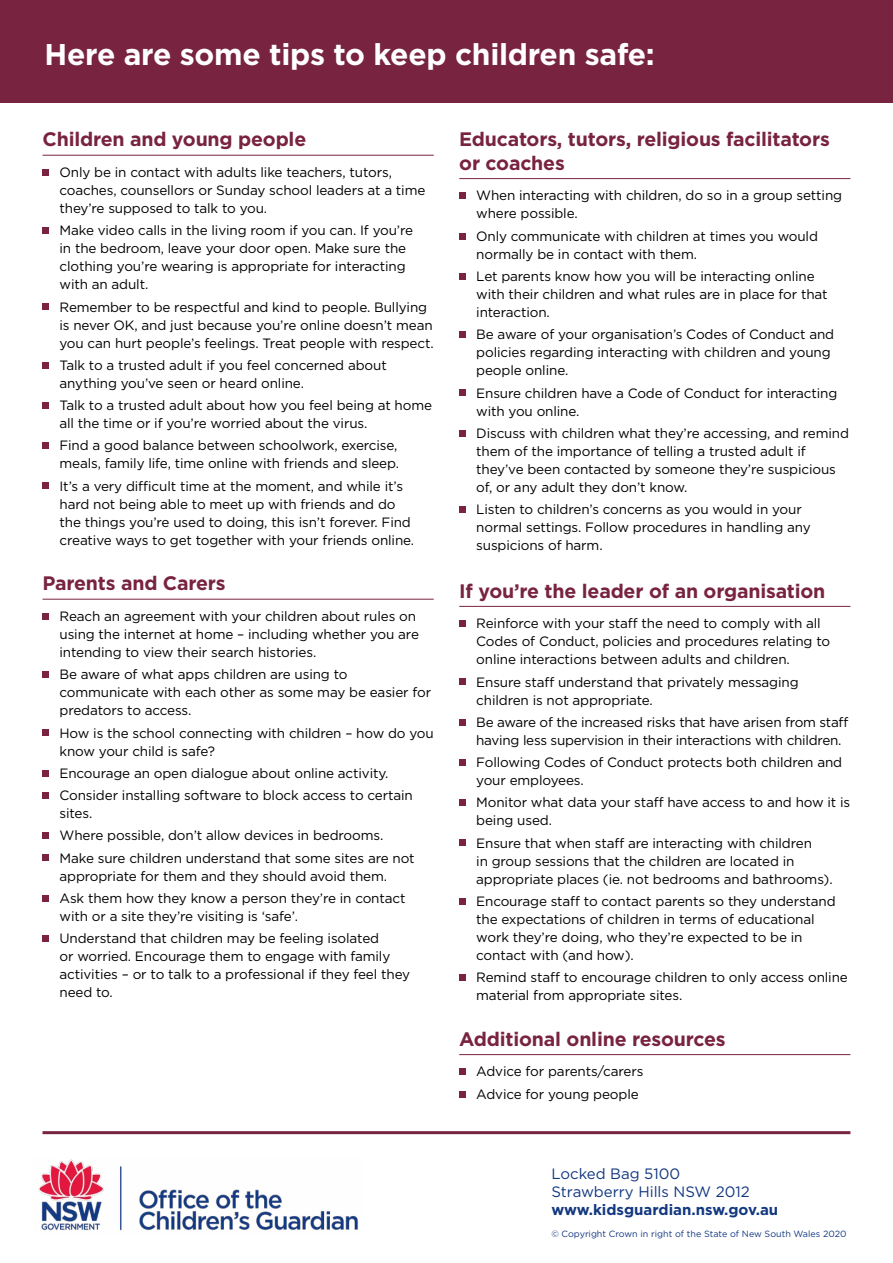
<style>
.page{position:relative;width:893px;height:1263px;background:#fff}
.page>*{position:absolute;margin:0;border:0;box-sizing:border-box;transform-origin:0 0}
.t1{font:700 30px "Gotham";letter-spacing:-.01em;color:#fff}
.t2{font:700 19.5px/23.4px "Gotham";letter-spacing:-.01em;color:#782340}
.t3{font:15px/18px "Gotham";color:#133880}
.t4{font:13.5px/18px "Gotham";letter-spacing:-.01em;color:#000}
.t5{font:9px "Gotham";color:#133880}
.s1{font-weight:700}
</style>
<div class="page">
<hr style="left:43px;top:155px;width:391px;height:1px;background:#782340">
<hr style="left:43px;top:599px;width:391px;height:1px;background:#782340">
<div style="left:43px;top:169px;width:6px;height:7px;background:#782340"></div>
<div style="left:43px;top:227px;width:6px;height:7px;background:#782340"></div>
<svg style="left:43px;top:304px;width:6px;height:6px"></svg>
<svg style="left:43px;top:362px;width:6px;height:6px"></svg>
<div style="left:43px;top:402px;width:6px;height:7px;background:#782340"></div>
<div style="left:43px;top:442px;width:6px;height:7px;background:#782340"></div>
<svg style="left:43px;top:483px;width:6px;height:6px"></svg>
<svg style="left:43px;top:613px;width:6px;height:6px"></svg>
<div style="left:43px;top:671px;width:6px;height:7px;background:#782340"></div>
<svg style="left:43px;top:730px;width:6px;height:6px"></svg>
<svg style="left:43px;top:770px;width:6px;height:6px"></svg>
<svg style="left:43px;top:792px;width:6px;height:6px"></svg>
<div style="left:43px;top:832px;width:6px;height:7px;background:#782340"></div>
<svg style="left:43px;top:855px;width:6px;height:6px"></svg>
<svg style="left:43px;top:895px;width:6px;height:6px"></svg>
<svg style="left:43px;top:935px;width:6px;height:6px"></svg>
<hr style="left:459px;top:178px;width:391px;height:1px;background:#782340">
<hr style="left:459px;top:606px;width:391px;height:1px;background:#782340">
<hr style="left:459px;top:1054px;width:391px;height:1px;background:#782340">
<div style="left:459px;top:193px;width:7px;height:6px;background:#782340"></div>
<div style="left:459px;top:233px;width:7px;height:6px;background:#782340"></div>
<div style="left:459px;top:273px;width:7px;height:6px;background:#782340"></div>
<div style="left:459px;top:331px;width:7px;height:7px;background:#782340"></div>
<div style="left:459px;top:390px;width:7px;height:6px;background:#782340"></div>
<div style="left:459px;top:430px;width:7px;height:6px;background:#782340"></div>
<div style="left:459px;top:506px;width:7px;height:6px;background:#782340"></div>
<div style="left:459px;top:620px;width:7px;height:7px;background:#782340"></div>
<div style="left:459px;top:679px;width:7px;height:6px;background:#782340"></div>
<div style="left:459px;top:719px;width:7px;height:6px;background:#782340"></div>
<div style="left:459px;top:759px;width:7px;height:6px;background:#782340"></div>
<div style="left:459px;top:799px;width:7px;height:7px;background:#782340"></div>
<div style="left:459px;top:840px;width:7px;height:6px;background:#782340"></div>
<div style="left:459px;top:898px;width:7px;height:6px;background:#782340"></div>
<div style="left:459px;top:974px;width:7px;height:6px;background:#782340"></div>
<div style="left:459px;top:1068px;width:7px;height:7px;background:#782340"></div>
<div style="left:459px;top:1091px;width:7px;height:6px;background:#782340"></div>
<img style="left:39px;top:1159px;width:319px;height:72px">
<hr style="left:43px;top:1131px;width:807px;height:3px;background:#782340">
<div style="left:0;top:0;width:893px;height:103px;background:#782340"></div>
<p class="t1" style="left:45px;top:35px;width:612px">Here are some tips to keep children safe:</p>
<p class="t2" style="left:43px;top:128px;width:265px">Children and young people</p>
<p class="t4" style="left:60px;top:163px;width:367px">Only be in contact with adults like teachers, tutors, coaches, counsellors or Sunday school leaders at a time they’re supposed to talk to you.</p>
<p class="t4" style="left:60px;top:222px;width:355px">Make video calls in the living room if you can. If you’re in the bedroom, leave your door open. Make sure the clothing you’re wearing is appropriate for interacting with an adult.</p>
<p class="t4" style="left:60px;top:298px;width:376px">Remember to be respectful and kind to people. Bullying is never OK, and just because you’re online doesn’t mean you can hurt people’s feelings. Treat people with respect.</p>
<p class="t4" style="left:60px;top:356px;width:329px">Talk to a trusted adult if you feel concerned about anything you’ve seen or heard online.</p>
<p class="t4" style="left:60px;top:396px;width:374px">Talk to a trusted adult about how you feel being at home all the time or if you’re worried about the virus.</p>
<p class="t4" style="left:60px;top:437px;width:341px">Find a good balance between schoolwork, exercise, meals, family life, time online with friends and sleep.</p>
<p class="t4" style="left:60px;top:477px;width:356px">It’s a very difficult time at the moment, and while it’s hard not being able to meet up with friends and do the things you’re used to doing, this isn’t forever. Find creative ways to get together with your friends online.</p>
<p class="t2" style="left:43px;top:572px;width:185px">Parents and Carers</p>
<p class="t4" style="left:60px;top:607px;width:361px">Reach an agreement with your children about rules on using the internet at home – including whether you are intending to view their search histories.</p>
<p class="t4" style="left:60px;top:665px;width:373px">Be aware of what apps children are using to communicate with each other as some may be easier for predators to access.</p>
<p class="t4" style="left:60px;top:724px;width:376px">How is the school connecting with children – how do you know your child is safe?</p>
<p class="t4" style="left:60px;top:764px;width:330px">Encourage an open dialogue about online activity.</p>
<p class="t4" style="left:60px;top:786px;width:355px">Consider installing software to block access to certain sites.</p>
<p class="t4" style="left:60px;top:826px;width:325px">Where possible, don’t allow devices in bedrooms.</p>
<p class="t4" style="left:60px;top:849px;width:357px">Make sure children understand that some sites are not appropriate for them and they should avoid them.</p>
<p class="t4" style="left:60px;top:889px;width:347px">Ask them how they know a person they’re in contact with or a site they’re visiting is ‘safe’.</p>
<p class="t4" style="left:60px;top:929px;width:352px">Understand that children may be feeling isolated<br>or worried. Encourage them to engage with family activities – or to talk to a professional if they feel they need to.</p>
<p class="t2" style="left:459px;top:128px;width:372px">Educators, tutors, religious facilitators or coaches</p>
<p class="t4" style="left:476px;top:187px;width:367px">When interacting with children, do so in a group setting where possible.</p>
<p class="t4" style="left:476px;top:227px;width:343px">Only communicate with children at times you would normally be in contact with them.</p>
<p class="t4" style="left:476px;top:267px;width:353px">Let parents know how you will be interacting online with their children and what rules are in place for that interaction.</p>
<p class="t4" style="left:476px;top:325px;width:359px">Be aware of your organisation’s Codes of Conduct and policies regarding interacting with children and young people online.</p>
<p class="t4" style="left:476px;top:384px;width:363px">Ensure children have a Code of Conduct for interacting with you online.</p>
<p class="t4" style="left:476px;top:424px;width:374px">Discuss with children what they’re accessing, and remind them of the importance of telling a trusted adult if they’ve been contacted by someone they’re suspicious of, or any adult they don’t know.</p>
<p class="t4" style="left:476px;top:500px;width:336px">Listen to children’s concerns as you would in your normal settings. Follow procedures in handling any suspicions of harm.</p>
<p class="t2" style="left:459px;top:579px;width:368px">If you’re the leader of an organisation</p>
<p class="t4" style="left:476px;top:614px;width:355px">Reinforce with your staff the need to comply with all<br>Codes of Conduct, policies and procedures relating to online interactions between adults and children.</p>
<p class="t4" style="left:476px;top:673px;width:324px">Ensure staff understand that privately messaging children is not appropriate.</p>
<p class="t4" style="left:476px;top:713px;width:374px">Be aware of the increased risks that have arisen from staff having less supervision in their interactions with children.</p>
<p class="t4" style="left:476px;top:753px;width:367px">Following Codes of Conduct protects both children and your employees.</p>
<p class="t4" style="left:476px;top:793px;width:376px">Monitor what data your staff have access to and how it is being used.</p>
<p class="t4" style="left:476px;top:834px;width:358px">Ensure that when staff are interacting with children<br>in group sessions that the children are located in appropriate places (ie. not bedrooms and bathrooms).</p>
<p class="t4" style="left:476px;top:892px;width:361px">Encourage staff to contact parents so they understand the expectations of children in terms of educational work they’re doing, who they’re expected to be in contact with (and how).</p>
<p class="t4" style="left:476px;top:968px;width:373px">Remind staff to encourage children to only access online material from appropriate sites.</p>
<p class="t2" style="left:459px;top:1027px;width:268px">Additional online resources</p>
<p class="t4" style="left:476px;top:1063px;width:169px">Advice for parents/carers</p>
<p class="t4" style="left:476px;top:1085px;width:164px">Advice for young people</p>
<p class="t3" style="left:551px;top:1165px;width:228px">Locked Bag 5100<br>Strawberry Hills NSW 2012 <span class="s1">www.kidsguardian.nsw.gov.au</span></p>
<p class="t5" style="left:551px;top:1228px;width:297px">© Copyright Crown in right of the State of New South Wales 2020</p>
</div>
